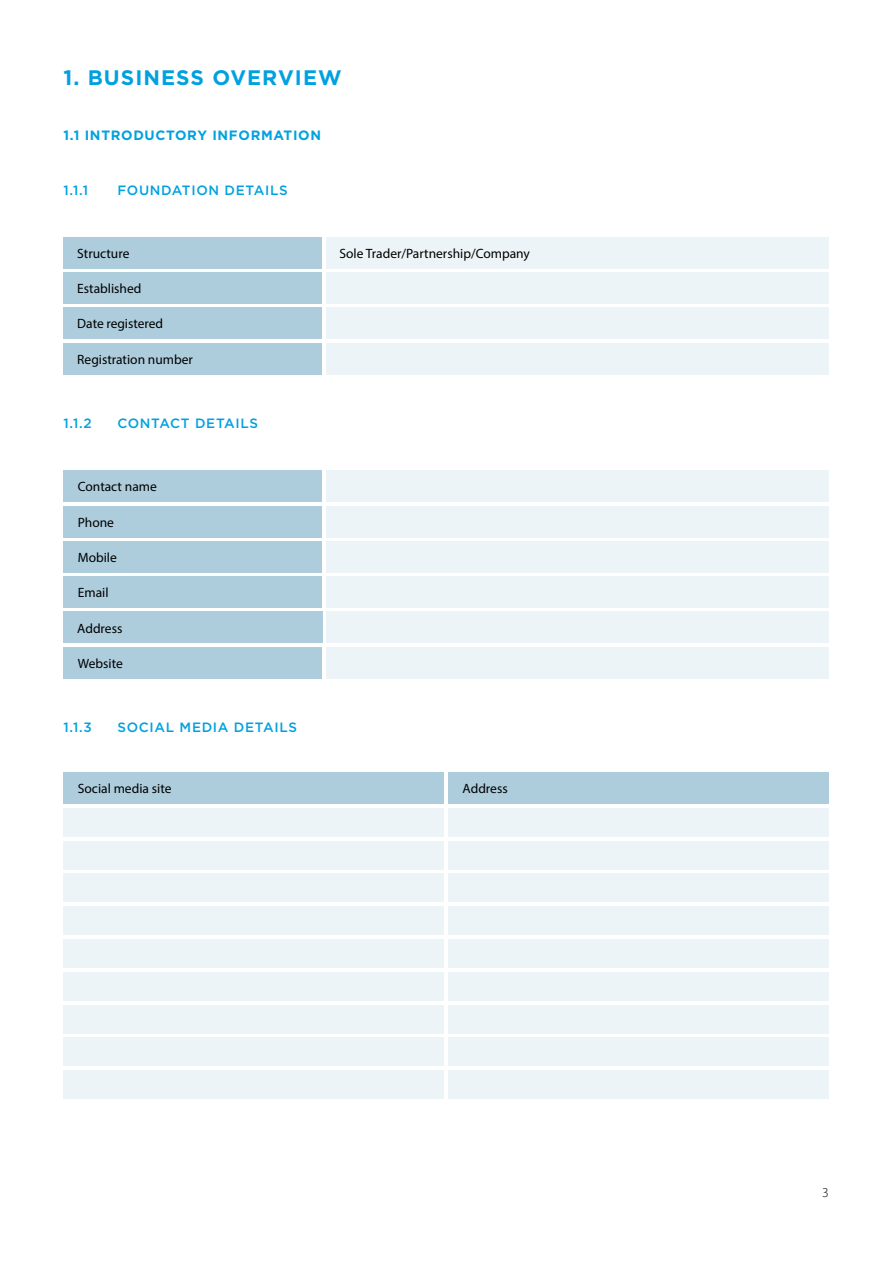
<style>
.page{position:relative;width:893px;height:1263px;background:#fff}
.page>*{position:absolute;margin:0;border:0;box-sizing:border-box;transform-origin:0 0}
.t1{font:700 21px "Gotham";letter-spacing:.05em;color:#00a1e0}
.t2{font:13.5px "Myriad Pro";color:#000}
.t3{font:500 13.5px "Gotham";letter-spacing:.05em;color:#00a1e0}
.t4{font:700 13.5px "Gotham";letter-spacing:.05em;color:#00a1e0}
.t5{font:300 13.5px "Myriad Pro";color:#000}
</style>
<div class="page">
<div style="left:326px;top:471px;width:503px;height:31px;background:#edf4f7"></div>
<div style="left:63px;top:471px;width:259px;height:31px;background:#adccdc"></div>
<div style="left:326px;top:506px;width:503px;height:31px;background:#edf4f7"></div>
<div style="left:63px;top:506px;width:259px;height:31px;background:#adccdc"></div>
<div style="left:326px;top:541px;width:503px;height:31px;background:#edf4f7"></div>
<div style="left:63px;top:541px;width:259px;height:31px;background:#adccdc"></div>
<div style="left:326px;top:577px;width:503px;height:31px;background:#edf4f7"></div>
<div style="left:63px;top:577px;width:259px;height:31px;background:#adccdc"></div>
<div style="left:326px;top:612px;width:503px;height:31px;background:#edf4f7"></div>
<div style="left:63px;top:612px;width:259px;height:31px;background:#adccdc"></div>
<div style="left:326px;top:647px;width:503px;height:31px;background:#edf4f7"></div>
<div style="left:63px;top:647px;width:259px;height:31px;background:#adccdc"></div>
<div style="left:448px;top:773px;width:381px;height:31px;background:#adccdc"></div>
<div style="left:63px;top:773px;width:381px;height:31px;background:#adccdc"></div>
<div style="left:63px;top:808px;width:381px;height:29px;background:#edf4f7"></div>
<div style="left:448px;top:808px;width:381px;height:29px;background:#edf4f7"></div>
<div style="left:64px;top:841px;width:380px;height:28px;background:#edf4f7"></div>
<div style="left:448px;top:841px;width:381px;height:28px;background:#edf4f7"></div>
<div style="left:64px;top:874px;width:380px;height:28px;background:#edf4f7"></div>
<div style="left:448px;top:874px;width:381px;height:28px;background:#edf4f7"></div>
<div style="left:64px;top:906px;width:380px;height:29px;background:#edf4f7"></div>
<div style="left:448px;top:906px;width:381px;height:29px;background:#edf4f7"></div>
<div style="left:64px;top:939px;width:380px;height:29px;background:#edf4f7"></div>
<div style="left:448px;top:939px;width:381px;height:29px;background:#edf4f7"></div>
<div style="left:63px;top:972px;width:381px;height:29px;background:#edf4f7"></div>
<div style="left:448px;top:972px;width:381px;height:29px;background:#edf4f7"></div>
<div style="left:64px;top:1005px;width:380px;height:28px;background:#edf4f7"></div>
<div style="left:448px;top:1005px;width:381px;height:28px;background:#edf4f7"></div>
<div style="left:64px;top:1038px;width:380px;height:28px;background:#edf4f7"></div>
<div style="left:448px;top:1038px;width:381px;height:28px;background:#edf4f7"></div>
<div style="left:64px;top:1070px;width:380px;height:29px;background:#edf4f7"></div>
<div style="left:448px;top:1070px;width:381px;height:29px;background:#edf4f7"></div>
<div style="left:326px;top:237px;width:502px;height:31px;background:#edf4f7"></div>
<div style="left:63px;top:237px;width:259px;height:31px;background:#adccdc"></div>
<div style="left:326px;top:273px;width:502px;height:31px;background:#edf4f7"></div>
<div style="left:63px;top:273px;width:259px;height:31px;background:#adccdc"></div>
<div style="left:326px;top:308px;width:502px;height:31px;background:#edf4f7"></div>
<div style="left:63px;top:308px;width:259px;height:31px;background:#adccdc"></div>
<div style="left:326px;top:343px;width:502px;height:31px;background:#edf4f7"></div>
<div style="left:63px;top:343px;width:259px;height:31px;background:#adccdc"></div>
<h3 class="t1" style="left:63px;top:64px;width:280px">1. BUSINESS OVERVIEW</h3>
<h4 class="t4" style="left:63px;top:126px;width:259px">1.1 INTRODUCTORY INFORMATION</h4>
<h5 class="t3" style="left:63px;top:181px;width:26px">1.1.1</h5>
<h5 class="t3" style="left:117px;top:181px;width:172px">FOUNDATION DETAILS</h5>
<p class="t2" style="left:77px;top:245px;width:54px">Structure</p>
<p class="t2" style="left:339px;top:245px;width:192px">Sole Trader/Partnership/Company</p>
<p class="t2" style="left:77px;top:280px;width:66px">Established</p>
<p class="t2" style="left:77px;top:316px;width:87px">Date registered</p>
<p class="t2" style="left:77px;top:351px;width:117px">Registration number</p>
<h5 class="t3" style="left:63px;top:414px;width:30px">1.1.2</h5>
<h5 class="t3" style="left:117px;top:414px;width:142px">CONTACT DETAILS</h5>
<p class="t2" style="left:78px;top:478px;width:81px">Contact name</p>
<p class="t2" style="left:78px;top:514px;width:38px">Phone</p>
<p class="t2" style="left:78px;top:549px;width:41px">Mobile</p>
<p class="t2" style="left:78px;top:584px;width:32px">Email</p>
<p class="t2" style="left:77px;top:620px;width:47px">Address</p>
<p class="t2" style="left:78px;top:655px;width:47px">Website</p>
<h5 class="t3" style="left:63px;top:718px;width:30px">1.1.3</h5>
<h5 class="t3" style="left:117px;top:718px;width:181px">SOCIAL MEDIA DETAILS</h5>
<p class="t2" style="left:78px;top:780px;width:95px">Social media site</p>
<p class="t2" style="left:463px;top:780px;width:47px">Address</p>
<p class="t5" style="left:822px;top:1185px;width:8px">3</p>
</div>
